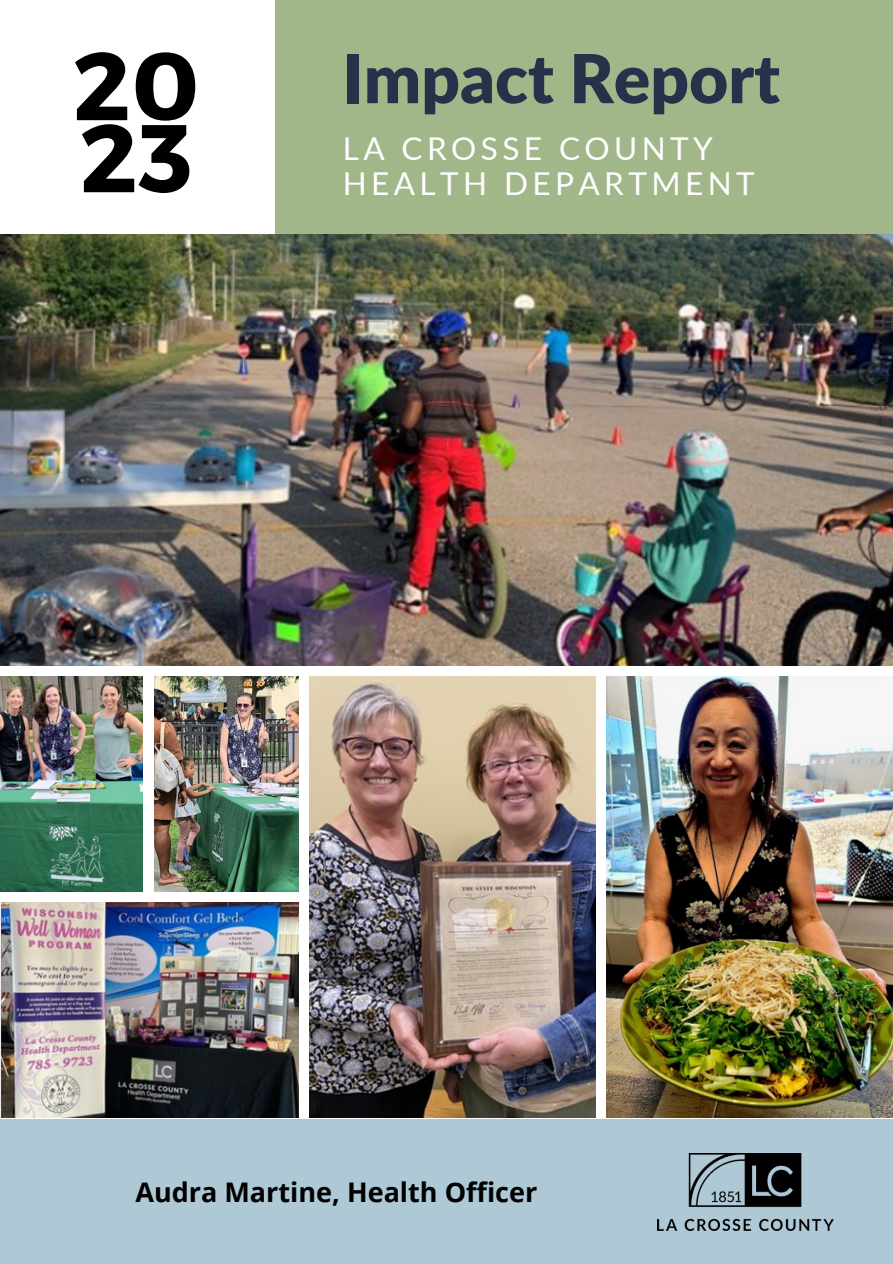
<style>
.page{position:relative;width:893px;height:1264px;background:#fff}
.page>*{position:absolute;margin:0;border:0;box-sizing:border-box;transform-origin:0 0}
.t1{font:700 96px/72px "Montserrat";color:#000}
.t2{font:900 67.5px "Lato";color:#27324a}
.t3{font:31.5px/34.8px "Lato";letter-spacing:.14em;color:#fff}
.t4{font:700 27px "Open Sans";color:#000}
</style>
<div class="page">
<div style="left:0;top:0;width:892px;height:1263px;background:#aec8d5"></div>
<img style="left:657px;top:1153px;width:176px;height:76px">
<div style="left:0;top:0;width:360px;height:233px;background:#fff"></div>
<div style="left:275px;top:0;width:617px;height:234px;background:#a1b78a"></div>
<div style="left:0;top:234px;width:892px;height:884px;background:#fff"></div>
<img style="left:0;top:676px;width:143px;height:215px">
<img style="left:154px;top:676px;width:144px;height:215px">
<img style="left:0;top:234px;width:892px;height:431px">
<img style="left:606px;top:676px;width:286px;height:441px">
<img style="left:0;top:902px;width:298px;height:215px">
<img style="left:309px;top:676px;width:286px;height:441px">
<h1 class="t1" style="left:73px;top:45px;width:128px">20<br>23</h1>
<h2 class="t2" style="left:343px;top:37px;width:438px">Impact Report</h2>
<p class="t3" style="left:343px;top:130px;width:413px">LA CROSSE COUNTY<br>HEALTH DEPARTMENT</p>
<h3 class="t4" style="left:135px;top:1173px;width:403px">Audra Martine, Health Officer</h3>
</div>
